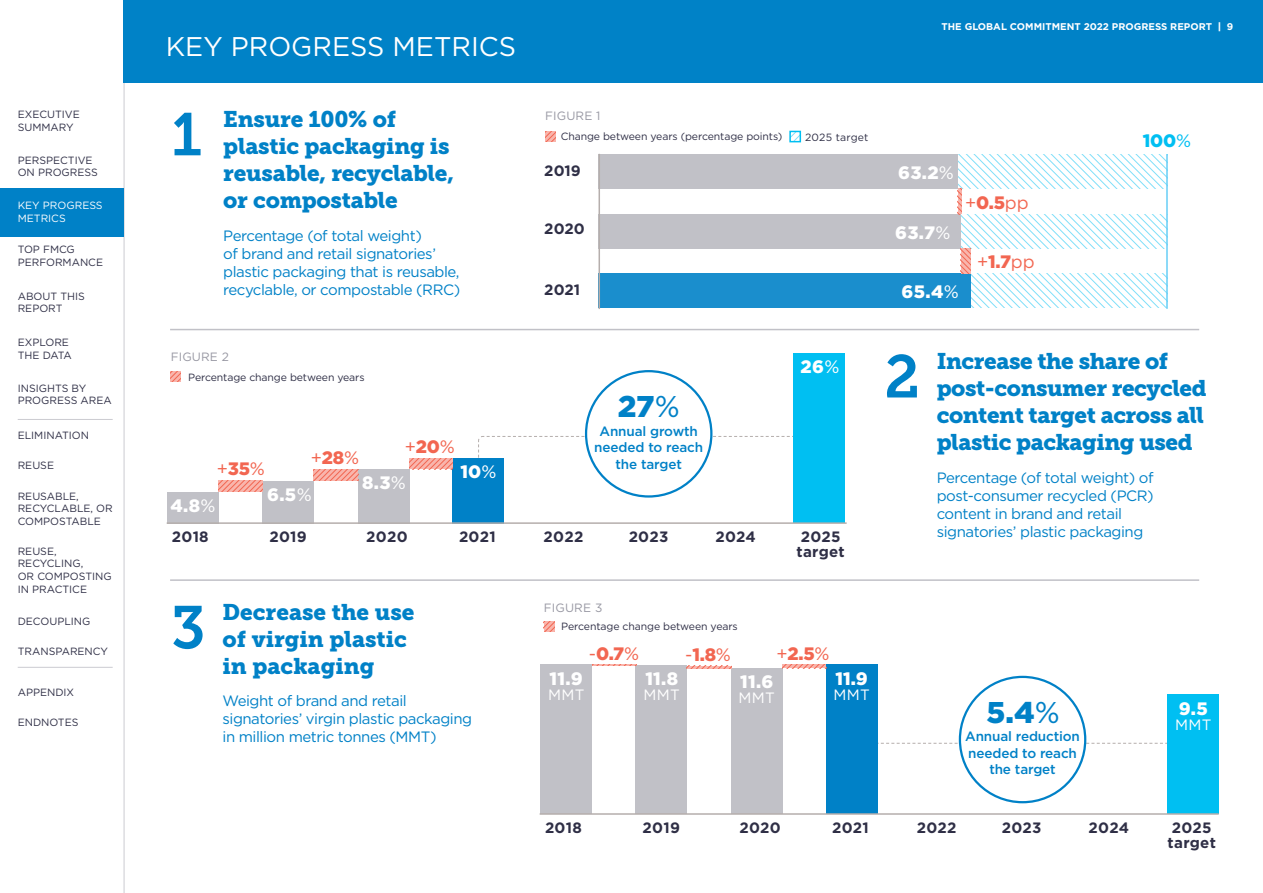
<style>
.page{position:relative;width:1263px;height:893px;background:#fff}
.page>*{position:absolute;margin:0;border:0;box-sizing:border-box;transform-origin:0 0}
.t1{font:60px "Museo Slab 700";color:#0081c7}
.t2{font:900 30px "Gotham";color:#0081c7}
.t3{font:27px "Gotham";color:#fff}
.t4{font:22.5px/27px "Museo Slab 900";letter-spacing:-.01em;color:#0081c7}
.t5{font:900 18px "Gotham";letter-spacing:.02em;color:#fff}
.t6{font:18px "Gotham";color:#f26651}
.t7{font:900 18px "Gotham";color:#f26651}
.t8{font:900 18px "Gotham";color:#00bff2}
.t9{font:15px/18px "Gotham";letter-spacing:-.03em;color:#0081c7}
.t10{font:700 15px/15px "Gotham";letter-spacing:.02em;color:#2f2f46}
.t11{font:15px "Gotham";letter-spacing:.02em;color:#fff}
.t12{font:500 13.5px/16.5px "Gotham";letter-spacing:-.01em;color:#0081c7;text-align:center}
.t13{font:12px "Gotham";letter-spacing:.01em;color:#9797a2}
.t14{font:10.5px/12.6px "Gotham";color:#2f2f46}
.t15{font:10.5px/12.6px "Gotham";color:#fff}
.t16{font:10.5px "Gotham";letter-spacing:.02em;color:#2f2f46}
.t17{font:700 9.75px "Gotham";color:#fff}
.s1{font-weight:900}
.s2{font-weight:400}
</style>
<div class="page">
<hr style="left:124px;top:0;width:1px;height:893px;background:#cbcbd1">
<hr style="left:18px;top:419px;width:95px;height:1px;background:#cbcbd1">
<hr style="left:18px;top:667px;width:95px;height:1px;background:#cbcbd1">
<div style="left:598px;top:274px;width:372px;height:34px;background:#1a8ecd"></div>
<div style="left:598px;top:214px;width:363px;height:34px;background:#c1c1c7"></div>
<div style="left:598px;top:155px;width:360px;height:34px;background:#c1c1c7"></div>
<svg style="left:478px;top:436px;width:316px;height:67px"></svg>
<div style="left:0;top:188px;width:123px;height:48px;background:#0081c7"></div>
<div style="left:358px;top:469px;width:51px;height:54px;background:#c1c1c7"></div>
<div style="left:453px;top:458px;width:51px;height:65px;background:#0081c7"></div>
<div style="left:263px;top:481px;width:51px;height:42px;background:#c1c1c7"></div>
<svg style="left:314px;top:469px;width:44px;height:12px"></svg>
<svg style="left:409px;top:458px;width:44px;height:11px"></svg>
<svg style="left:219px;top:481px;width:44px;height:11px"></svg>
<svg style="left:682px;top:155px;width:484px;height:153px"></svg>
<div style="left:168px;top:492px;width:51px;height:31px;background:#c1c1c7"></div>
<div style="left:794px;top:353px;width:51px;height:169px;background:#00bff2"></div>
<hr style="left:167px;top:522px;width:680px;height:2px;background:#b5aeac">
<div style="left:586px;top:371px;width:125px;height:125px;background:#fff;border-radius:50%"></div>
<svg style="left:171px;top:372px;width:10px;height:10px"></svg>
<hr style="left:598px;top:154px;width:2px;height:155px;background:#b5aeac">
<svg style="left:545px;top:131px;width:11px;height:10px"></svg>
<hr style="left:1166px;top:154px;width:2px;height:155px;background:#66cef6">
<svg style="left:792px;top:134px;width:6px;height:5px"></svg>
<div style="left:789px;top:131px;width:12px;height:11px;border:2px solid #00bff2"></div>
<hr style="left:170px;top:329px;width:1029px;height:1px;background:#c1c1c7">
<hr style="left:170px;top:579px;width:1029px;height:2px;background:#c1c1c7">
<svg style="left:877px;top:742px;width:290px;height:68px"></svg>
<div style="left:1167px;top:695px;width:51px;height:119px;background:#00bff2"></div>
<div style="left:731px;top:668px;width:51px;height:146px;background:#c1c1c7"></div>
<div style="left:826px;top:664px;width:51px;height:150px;background:#0081c7"></div>
<div style="left:636px;top:666px;width:51px;height:148px;background:#c1c1c7"></div>
<svg style="left:687px;top:666px;width:44px;height:2px"></svg>
<svg style="left:782px;top:664px;width:44px;height:4px"></svg>
<svg style="left:592px;top:665px;width:44px;height:1px"></svg>
<div style="left:541px;top:664px;width:51px;height:150px;background:#c1c1c7"></div>
<hr style="left:540px;top:813px;width:679px;height:2px;background:#b5aeac">
<svg style="left:544px;top:621px;width:10px;height:10px"></svg>
<div style="left:123px;top:0;width:1140px;height:82px;background:#0082c7"></div>
<div style="left:960px;top:677px;width:125px;height:125px;background:#fff;border-radius:50%"></div>
<p class="t14" style="left:18px;top:108px;width:64px">EXECUTIVE<br>SUMMARY</p>
<p class="t14" style="left:18px;top:153px;width:82px">PERSPECTIVE<br>ON PROGRESS</p>
<p class="t15" style="left:18px;top:199px;width:86px">KEY PROGRESS<br>METRICS</p>
<p class="t14" style="left:18px;top:243px;width:87px">TOP FMCG<br>PERFORMANCE</p>
<p class="t14" style="left:18px;top:289px;width:69px">ABOUT THIS<br>REPORT</p>
<p class="t14" style="left:18px;top:336px;width:56px">EXPLORE<br>THE DATA</p>
<p class="t14" style="left:18px;top:381px;width:96px">INSIGHTS BY<br>PROGRESS AREA</p>
<p class="t14" style="left:18px;top:429px;width:73px">ELIMINATION</p>
<p class="t14" style="left:18px;top:459px;width:38px">REUSE</p>
<p class="t14" style="left:18px;top:490px;width:96px">REUSABLE,<br>RECYCLABLE, OR<br>COMPOSTABLE</p>
<p class="t14" style="left:18px;top:545px;width:96px">REUSE,<br>RECYCLING,<br>OR COMPOSTING<br>IN PRACTICE</p>
<p class="t14" style="left:18px;top:615px;width:74px">DECOUPLING</p>
<p class="t14" style="left:18px;top:645px;width:92px">TRANSPARENCY</p>
<p class="t14" style="left:18px;top:686px;width:58px">APPENDIX</p>
<p class="t14" style="left:18px;top:716px;width:62px">ENDNOTES</p>
<h3 class="t3" style="left:166px;top:29px;width:352px">KEY PROGRESS METRICS</h3>
<h1 class="t1" style="left:172px;top:101px;width:32px">1</h1>
<h3 class="t4" style="left:223px;top:105px;width:232px">Ensure 100% of plastic packaging is reusable, recyclable, or compostable</h3>
<h3 class="t9" style="left:223px;top:226px;width:238px">Percentage (of total weight)<br>of brand and retail signatories’ plastic packaging that is reusable, recyclable, or compostable (RRC)</h3>
<p class="t17" style="left:941px;top:20px;width:293px">THE GLOBAL COMMITMENT 2022 PROGRESS REPORT <span class="s1">|</span> 9</p>
<p class="t13" style="left:545px;top:108px;width:57px">FIGURE 1</p>
<p class="t14" style="left:561px;top:130px;width:223px">Change between years (percentage points)</p>
<p class="t16" style="left:805px;top:130px;width:65px">2025 target</p>
<h3 class="t8" style="left:1143px;top:128px;width:50px">100<span class="s2">%</span></h3>
<h3 class="t10" style="left:544px;top:164px;width:38px">2019</h3>
<h3 class="t5" style="left:898px;top:161px;width:57px">63.2<span class="s2">%</span></h3>
<h3 class="t6" style="left:965px;top:191px;width:65px">+<span class="s1">0.5</span>pp</h3>
<h3 class="t10" style="left:544px;top:221px;width:42px">2020</h3>
<h3 class="t5" style="left:895px;top:220px;width:57px">63.7<span class="s2">%</span></h3>
<h3 class="t6" style="left:977px;top:250px;width:59px">+<span class="s1">1.7</span>pp</h3>
<h3 class="t10" style="left:544px;top:282px;width:37px">2021</h3>
<h3 class="t5" style="left:902px;top:279px;width:59px">65.4<span class="s2">%</span></h3>
<p class="t13" style="left:171px;top:350px;width:60px">FIGURE 2</p>
<p class="t14" style="left:188px;top:371px;width:178px">Percentage change between years</p>
<h3 class="t6" style="left:405px;top:435px;width:52px">+<span class="s1">20</span>%</h3>
<h3 class="t6" style="left:311px;top:446px;width:50px">+<span class="s1">28</span>%</h3>
<h3 class="t6" style="left:217px;top:457px;width:50px">+<span class="s1">35</span>%</h3>
<h3 class="t5" style="left:461px;top:459px;width:37px">10<span class="s2">%</span></h3>
<h3 class="t5" style="left:362px;top:470px;width:45px">8.3<span class="s2">%</span></h3>
<h3 class="t5" style="left:267px;top:482px;width:46px">6.5<span class="s2">%</span></h3>
<h3 class="t5" style="left:170px;top:493px;width:46px">4.8<span class="s2">%</span></h3>
<h2 class="t2" style="left:618px;top:386px;width:64px">27<span class="s2">%</span></h2>
<p class="t12" style="left:594px;top:422px;width:110px">Annual growth needed to reach the target</p>
<h3 class="t10" style="left:172px;top:529px;width:38px">2018</h3>
<h3 class="t10" style="left:269px;top:529px;width:39px">2019</h3>
<h3 class="t10" style="left:366px;top:529px;width:43px">2020</h3>
<h3 class="t10" style="left:459px;top:529px;width:38px">2021</h3>
<h3 class="t10" style="left:544px;top:529px;width:41px">2022</h3>
<h3 class="t10" style="left:629px;top:529px;width:41px">2023</h3>
<h3 class="t10" style="left:715px;top:529px;width:42px">2024</h3>
<h3 class="t5" style="left:801px;top:354px;width:40px">26<span class="s2">%</span></h3>
<h3 class="t10" style="left:796px;top:529px;width:50px">2025 target</h3>
<h1 class="t1" style="left:171px;top:594px;width:36px">3</h1>
<h3 class="t4" style="left:222px;top:598px;width:194px">Decrease the use of virgin plastic in packaging</h3>
<h3 class="t9" style="left:222px;top:692px;width:251px">Weight of brand and retail signatories’ virgin plastic packaging in million metric tonnes (MMT)</h3>
<p class="t13" style="left:544px;top:600px;width:60px">FIGURE 3</p>
<p class="t14" style="left:561px;top:620px;width:178px">Percentage change between years</p>
<h3 class="t7" style="left:589px;top:642px;width:52px"><span class="s2">-</span>0.7<span class="s2">%</span></h3>
<h3 class="t7" style="left:685px;top:643px;width:47px"><span class="s2">-</span>1.8<span class="s2">%</span></h3>
<h3 class="t7" style="left:776px;top:641px;width:55px"><span class="s2">+</span>2.5<span class="s2">%</span></h3>
<h3 class="t5" style="left:550px;top:666px;width:35px">11.9</h3>
<h3 class="t11" style="left:548px;top:685px;width:38px">MMT</h3>
<h3 class="t5" style="left:645px;top:666px;width:34px">11.8</h3>
<h3 class="t11" style="left:643px;top:685px;width:38px">MMT</h3>
<h3 class="t5" style="left:740px;top:669px;width:35px">11.6</h3>
<h3 class="t11" style="left:738px;top:688px;width:38px">MMT</h3>
<h3 class="t5" style="left:835px;top:666px;width:34px">11.9</h3>
<h3 class="t11" style="left:833px;top:685px;width:38px">MMT</h3>
<h1 class="t1" style="left:884px;top:343px;width:37px">2</h1>
<h3 class="t4" style="left:937px;top:348px;width:271px">Increase the share of post-consumer recycled content target across all plastic packaging used</h3>
<h3 class="t9" style="left:937px;top:468px;width:219px">Percentage (of total weight) of post-consumer recycled (PCR) content in brand and retail signatories’ plastic packaging</h3>
<h2 class="t2" style="left:986px;top:692px;width:75px">5.4<span class="s2">%</span></h2>
<p class="t12" style="left:965px;top:728px;width:116px">Annual reduction needed to reach the target</p>
<h3 class="t5" style="left:1179px;top:696px;width:30px">9.5</h3>
<h3 class="t11" style="left:1175px;top:715px;width:38px">MMT</h3>
<h3 class="t10" style="left:545px;top:820px;width:38px">2018</h3>
<h3 class="t10" style="left:1167px;top:820px;width:50px">2025 target</h3>
<h3 class="t10" style="left:642px;top:820px;width:39px">2019</h3>
<h3 class="t10" style="left:739px;top:820px;width:43px">2020</h3>
<h3 class="t10" style="left:832px;top:820px;width:38px">2021</h3>
<h3 class="t10" style="left:917px;top:820px;width:41px">2022</h3>
<h3 class="t10" style="left:1002px;top:820px;width:41px">2023</h3>
<h3 class="t10" style="left:1088px;top:820px;width:42px">2024</h3>
</div>
